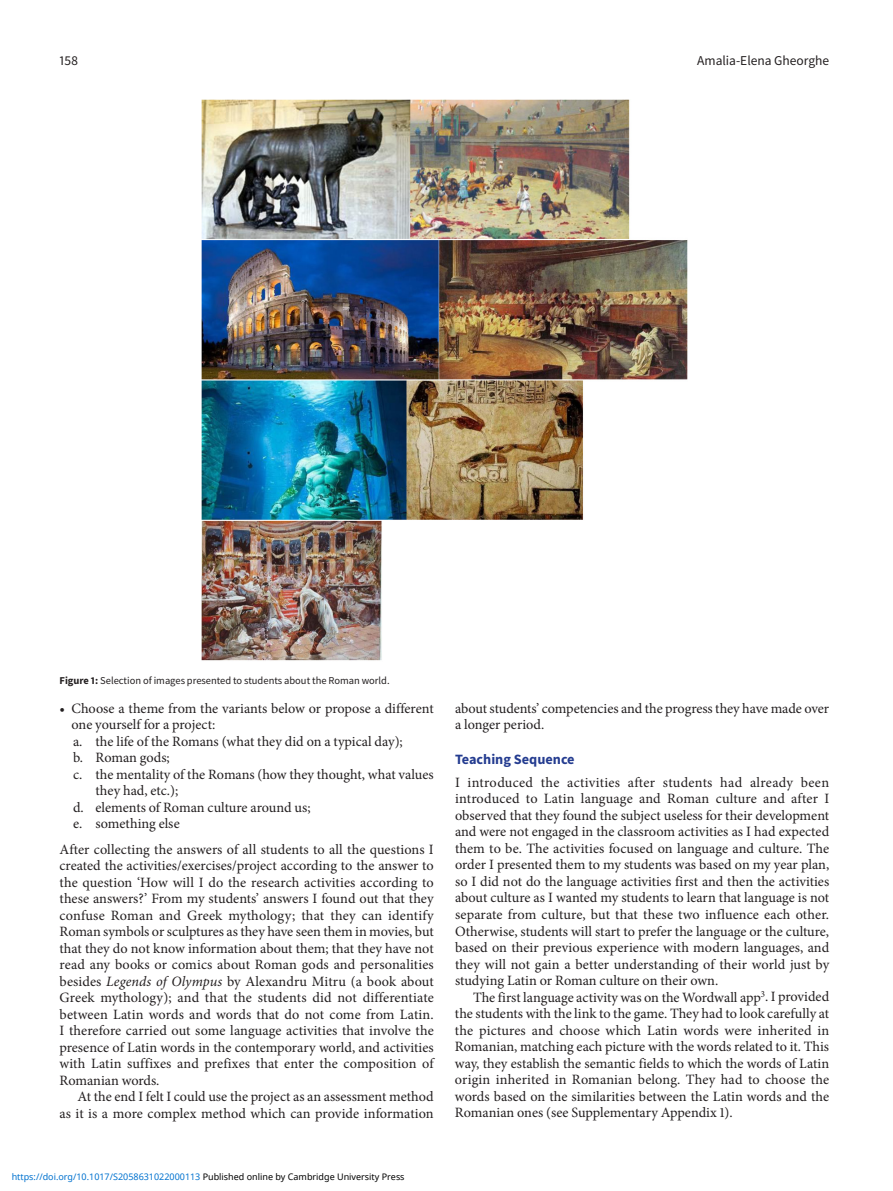
<style>
.page{position:relative;width:893px;height:1191px;background:#fff}
.page>*{position:absolute;margin:0;border:0;box-sizing:border-box;transform-origin:0 0}
.t1{font:14.25px/16.5px "Minion Pro";color:#231f20;text-align:justify}
.t2{font:700 14.25px "Source Sans Pro";color:#243c90}
.t3{font:13.5px "Source Sans Pro";color:#231f20}
.t4{font:10.5px "Source Sans Pro";color:#231f20}
.t5{font:9px "Noto Sans";color:#0172cf}
.s1{font-weight:700}
.s2{font-style:italic}
.s3{color:#000}
</style>
<div class="page">
<img style="left:201px;top:99px;width:486px;height:562px">
<p class="t3" style="left:60px;top:51px;width:20px">158</p>
<p class="t3" style="left:697px;top:51px;width:134px">Amalia-Elena Gheorghe</p>
<p class="t4" style="left:60px;top:674px;width:332px"><span class="s1">Figure 1:</span> Selection of images presented to students about the Roman world.</p>
<p class="t1" style="left:60px;top:700px;width:376px">• Choose a theme from the variants below or propose a different</p>
<p class="t1" style="left:72px;top:716px;width:145px">one yourself for a project:</p>
<p class="t1" style="left:73px;top:733px;width:331px">a. the life of the Romans (what they did on a typical day);</p>
<p class="t1" style="left:73px;top:749px;width:98px">b. Roman gods;</p>
<p class="t1" style="left:73px;top:766px;width:362px">c. the mentality of the Romans (how they thought, what values</p>
<p class="t1" style="left:96px;top:782px;width:84px">they had, etc.);</p>
<p class="t1" style="left:73px;top:799px;width:239px">d. elements of Roman culture around us;</p>
<p class="t1" style="left:73px;top:815px;width:108px">e. something else</p>
<p class="t1" style="left:60px;top:841px;width:376px">After collecting the answers of all students to all the questions I created the activities/exercises/project according to the answer to the question ‘How will I do the research activities according to these answers?’ From my students’ answers I found out that they confuse Roman and Greek mythology; that they can identify Roman symbols or sculptures as they have seen them in movies, but that they do not know information about them; that they have not read any books or comics about Roman gods and personalities besides <span class="s2">Legends of Olympus</span> by Alexandru Mitru (a book about Greek mythology); and that the students did not differentiate between Latin words and words that do not come from Latin.<br>I therefore carried out some language activities that involve the presence of Latin words in the contemporary world, and activities with Latin suffixes and prefixes that enter the composition of Romanian words.</p>
<p class="t1" style="left:60px;top:1088px;width:376px;text-align:right">At the end I felt I could use the project as an assessment method<br>as it is a more complex method which can provide information</p>
<p class="t1" style="left:455px;top:700px;width:376px">about students’ competencies and the progress they have made over a longer period.</p>
<p class="t2" style="left:455px;top:749px;width:121px">Teaching Sequence</p>
<p class="t1" style="left:455px;top:774px;width:376px">I introduced the activities after students had already been introduced to Latin language and Roman culture and after I observed that they found the subject useless for their development and were not engaged in the classroom activities as I had expected them to be. The activities focused on language and culture. The order I presented them to my students was based on my year plan, so I did not do the language activities first and then the activities about culture as I wanted my students to learn that language is not separate from culture, but that these two influence each other.<br>Otherwise, students will start to prefer the language or the culture, based on their previous experience with modern languages, and they will not gain a better understanding of their world just by studying Latin or Roman culture on their own.</p>
<p class="t1" style="left:455px;top:988px;width:376px;text-indent:18px">The first language activity was on the Wordwall app<sup>3</sup>. I provided the students with the link to the game. They had to look carefully at the pictures and choose which Latin words were inherited in Romanian, matching each picture with the words related to it. This way, they establish the semantic fields to which the words of Latin origin inherited in Romanian belong. They had to choose the words based on the similarities between the Latin words and the Romanian ones (see Supplementary Appendix 1).</p>
<p class="t5" style="left:12px;top:1170px;width:394px">https://doi.org/10.1017/S2058631022000113 <span class="s3">Published online by Cambridge University Press</span></p>
</div>
